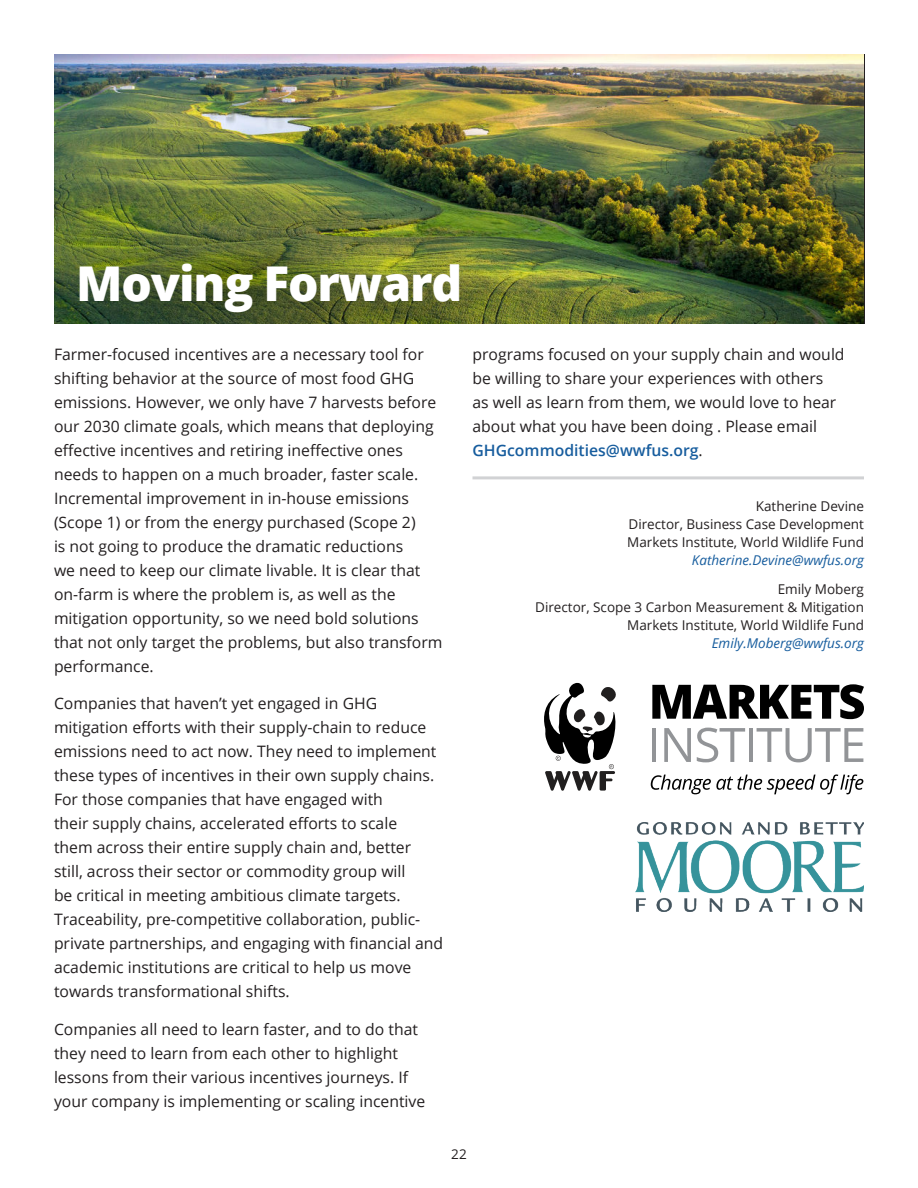
<style>
.page{position:relative;width:918px;height:1188px;background:#fff}
.page>*{position:absolute;margin:0;border:0;box-sizing:border-box;transform-origin:0 0}
.t1{font:800 48px "Open Sans";letter-spacing:-.025em;color:#fff}
.t2{font:15.75px/24px "Open Sans";color:#231f20}
.t3{font:13.5px/18px "Open Sans";color:#231f20;text-align:justify}
.t4{font:italic 13.5px "Open Sans";color:#175d9e}
.s1{font-weight:600;color:#175d9e}
</style>
<div class="page">
<img style="left:54px;top:54px;width:810px;height:270px">
<img style="left:635px;top:822px;width:229px;height:89px">
<hr style="left:473px;top:476px;width:391px;height:3px;background:#d1d2d4">
<svg style="left:652px;top:684px;width:212px;height:35px"></svg>
<hr style="left:652px;top:728px;width:4px;height:34px;background:#929497">
<svg style="left:664px;top:728px;width:27px;height:34px"></svg>
<svg style="left:697px;top:728px;width:48px;height:34px"></svg>
<hr style="left:749px;top:728px;width:4px;height:34px;background:#929497">
<svg style="left:757px;top:728px;width:106px;height:34px"></svg>
<svg style="left:651px;top:774px;width:212px;height:20px"></svg>
<svg style="left:544px;top:682px;width:72px;height:109px"></svg>
<h1 class="t1" style="left:76px;top:264px;width:387px">Moving Forward</h1>
<p class="t2" style="left:54px;top:344px;width:390px">Farmer-focused incentives are a necessary tool for shifting behavior at the source of most food GHG emissions. However, we only have 7 harvests before our 2030 climate goals, which means that deploying effective incentives and retiring ineffective ones needs to happen on a much broader, faster scale.<br>Incremental improvement in in-house emissions (Scope 1) or from the energy purchased (Scope 2)<br>is not going to produce the dramatic reductions<br>we need to keep our climate livable. It is clear that on-farm is where the problem is, as well as the mitigation opportunity, so we need bold solutions that not only target the problems, but also transform performance.</p>
<p class="t2" style="left:54px;top:693px;width:391px">Companies that haven’t yet engaged in GHG mitigation efforts with their supply-chain to reduce emissions need to act now. They need to implement these types of incentives in their own supply chains.<br>For those companies that have engaged with<br>their supply chains, accelerated efforts to scale<br>them across their entire supply chain and, better still, across their sector or commodity group will<br>be critical in meeting ambitious climate targets.<br>Traceability, pre-competitive collaboration, public&shy;private partnerships, and engaging with financial and academic institutions are critical to help us move towards transformational shifts.</p>
<p class="t2" style="left:54px;top:1019px;width:373px">Companies all need to learn faster, and to do that they need to learn from each other to highlight lessons from their various incentives journeys. If your company is implementing or scaling incentive</p>
<p class="t2" style="left:472px;top:344px;width:374px">programs focused on your supply chain and would be willing to share your experiences with others<br>as well as learn from them, we would love to hear about what you have been doing . Please email <span class="s1">GHGcommodities@wwfus.org</span>.</p>
<p class="t3" style="left:627px;top:499px;width:238px;text-indent:129px">Katherine Devine Director, Business Case Development Markets Institute, World Wildlife Fund</p>
<p class="t4" style="left:692px;top:555px;width:174px">Katherine.Devine@wwfus.org</p>
<p class="t3" style="left:535px;top:582px;width:330px;text-align:right">Emily Moberg<br>Director, Scope 3 Carbon Measurement &amp; Mitigation<br>Markets Institute, World Wildlife Fund</p>
<p class="t4" style="left:712px;top:638px;width:154px">Emily.Moberg@wwfus.org</p>
<p class="t3" style="left:451px;top:1147px;width:17px">22</p>
</div>
